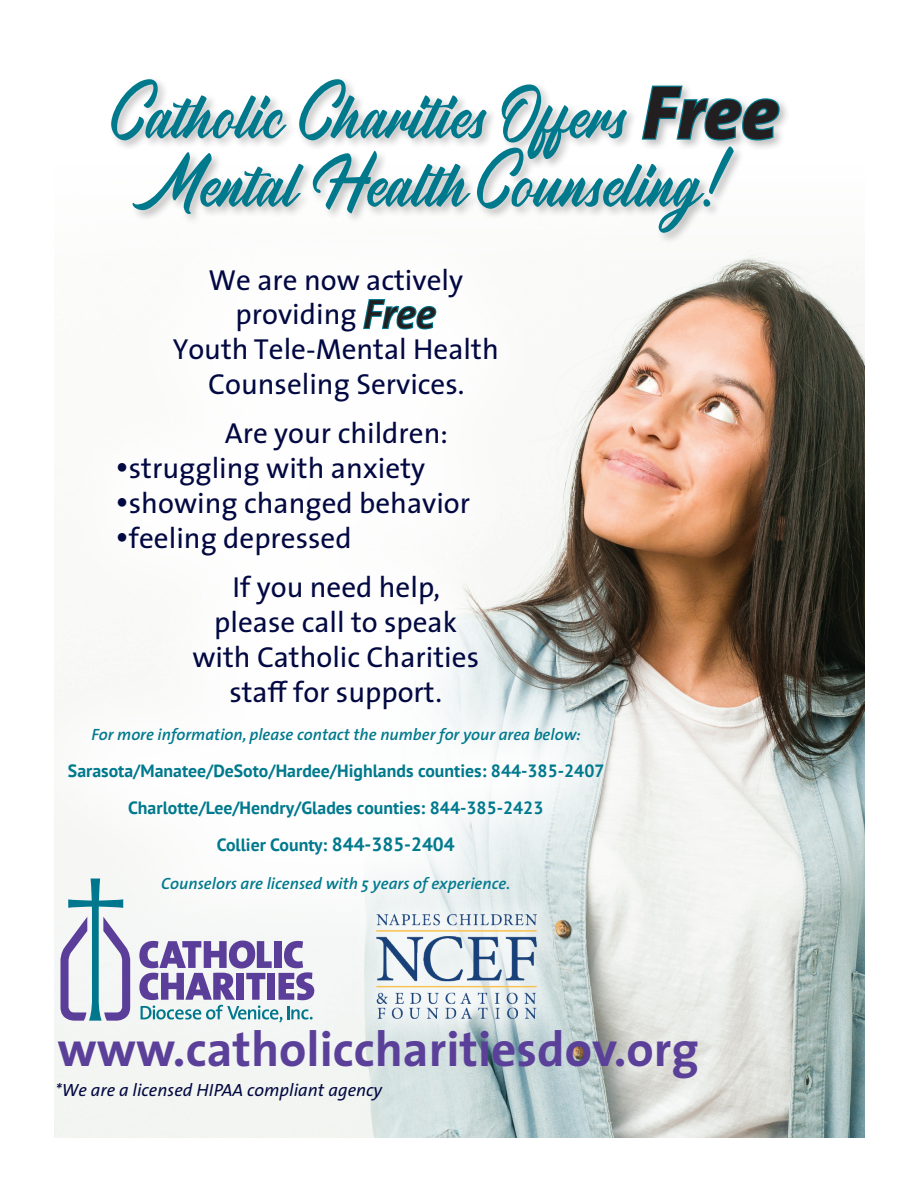
<style>
.page{position:relative;width:918px;height:1188px;background:#fff}
.page>*{position:absolute;margin:0;border:0;box-sizing:border-box;transform-origin:0 0}
.t1{font:76.35px/68.4px "Radicals";color:#00798d}
.t2{font:700 49.2px "The Sans";color:#5b409a}
.t3{font:29.1px/34.5px "The Sans";color:#020841;text-align:center}
.t4{font:italic 17.85px "The Sans";color:#020841}
.t5{font:700 17.7px/36.9px "PT Sans";color:#00798d;text-align:center}
.t6{font:italic 600 16.35px "The Sans";color:#00798d}
.s1{font-family:"The Sans";font-weight:800;font-style:italic;color:#231f20}
.s2{font-weight:600;font-style:italic;font-size:41.1px;color:#231f20}
.s3{font-size:19.2px}
</style>
<div class="page">
<img style="left:54px;top:254px;width:811px;height:883px">
<svg style="left:54px;top:254px;width:621px;height:712px"></svg>
<svg style="left:362px;top:298px;width:75px;height:33px"></svg>
<div style="left:108px;top:76px;width:683px;height:168px;background:#231f20;opacity:.29"></div>
<svg style="left:640px;top:84px;width:141px;height:58px"></svg>
<div style="left:342px;top:880px;width:229px;height:173px;background:#fff;opacity:.75"></div>
<img style="left:346px;top:913px;width:231px;height:107px">
<svg style="left:60px;top:879px;width:70px;height:142px"></svg>
<svg style="left:139px;top:941px;width:175px;height:82px"></svg>
<svg style="left:66px;top:478px;width:29px;height:1px"></svg>
<svg style="left:66px;top:513px;width:29px;height:1px"></svg>
<svg style="left:66px;top:548px;width:29px;height:1px"></svg>
<p class="t1" style="left:110px;top:81px;width:670px">Catholic Charities Offers <span class="s1">Free<br></span>Mental Health Counseling!</p>
<p class="t3" style="left:173px;top:262px;width:328px">We are now actively providing <span class="s2">Free<br></span>Youth Tele-Mental Health<br>Counseling Services.</p>
<p class="t3" style="left:225px;top:415px;width:225px">Are your children:</p>
<p class="t3" style="left:116px;top:450px;width:311px">•struggling with anxiety</p>
<p class="t3" style="left:116px;top:485px;width:356px">•showing changed behavior</p>
<p class="t3" style="left:233px;top:512px;width:209px;line-height:49.2px;text-align:left;text-indent:-117px">•feeling depressed<br>If you need help,</p>
<p class="t3" style="left:192px;top:604px;width:288px;line-height:35px">please call to speak with Catholic Charities staff for support.</p>
<p class="t6" style="left:91px;top:721px;width:491px">For more information, please contact the number for your area below:</p>
<p class="t5" style="left:68px;top:752px;width:538px">Sarasota/Manatee/DeSoto/Hardee/Highlands counties: 844-385-2407<br>Charlotte/Lee/Hendry/Glades counties: 844-385-2423<br>Collier County: <span class="s3">844-385-2404</span></p>
<p class="t6" style="left:161px;top:870px;width:351px">Counselors are licensed with 5 years of experience.</p>
<p class="t2" style="left:58px;top:1008px;width:643px">www.catholiccharitiesdov.org</p>
<p class="t4" style="left:55px;top:1075px;width:329px">*We are a licensed HIPAA compliant agency</p>
</div>
